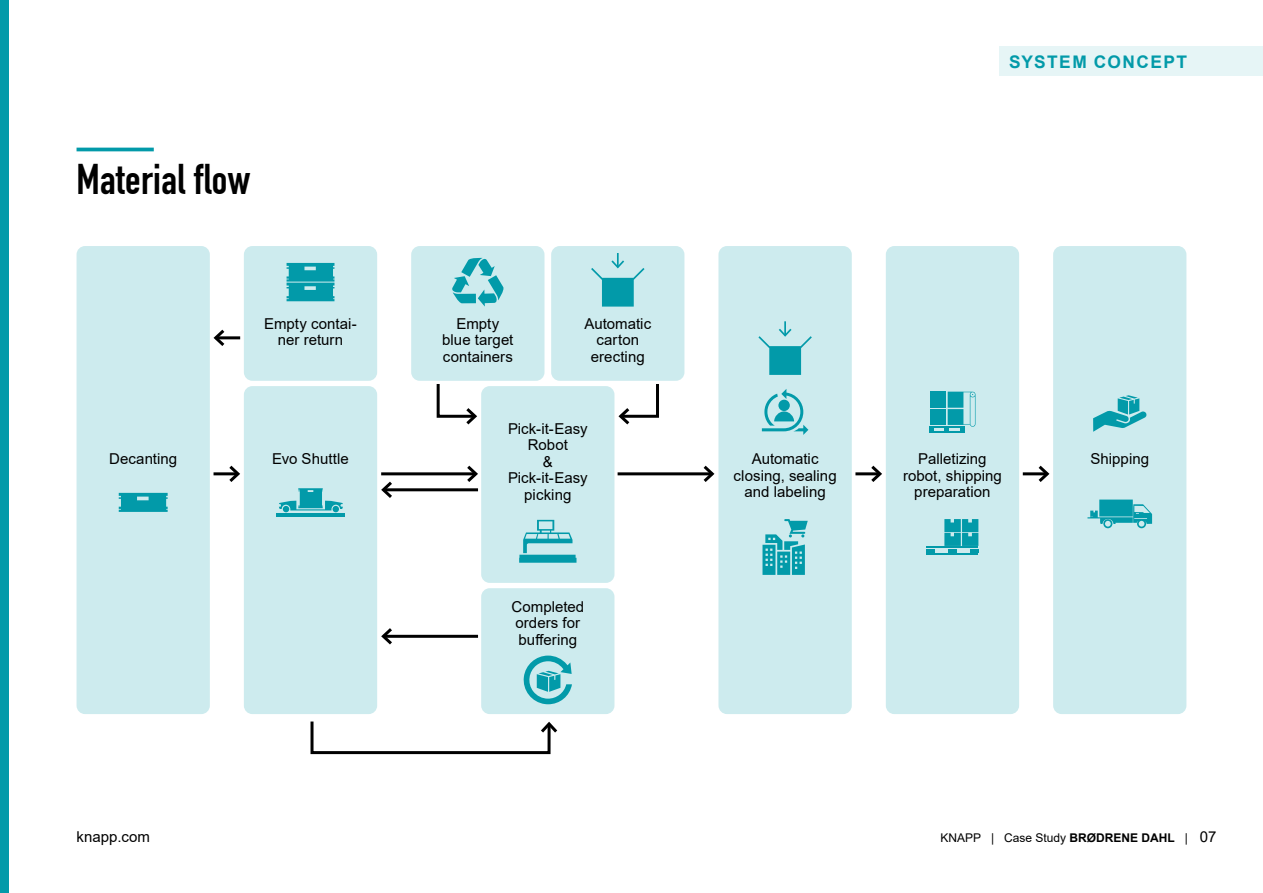
<style>
.page{position:relative;width:1263px;height:893px;background:#fff}
.page>*{position:absolute;margin:0;border:0;box-sizing:border-box;transform-origin:0 0}
.t1{font:42px "DIN Engschrift";letter-spacing:.01em;color:#000}
.t2{font:700 17.4px "Arial";letter-spacing:.08em;color:#029aa9}
.t3{font:15px/16.5px "Arial";letter-spacing:.005em;color:#000;text-align:center}
.t4{font:12px "Arial";color:#000}
.s1{font-weight:700}
.s2{font-size:15px}
</style>
<div class="page">
<div style="left:0;top:0;width:9px;height:893px;background:#029aa9"></div>
<div style="left:1000px;top:47px;width:263px;height:29px;background:#e6f5f6"></div>
<hr style="left:77px;top:148px;width:77px;height:3px;background:#029aa9">
<hr style="left:214px;top:472px;width:24px;height:3px;background:#000">
<svg style="left:226px;top:465px;width:14px;height:17px"></svg>
<hr style="left:855px;top:472px;width:25px;height:3px;background:#000">
<svg style="left:868px;top:465px;width:14px;height:17px"></svg>
<hr style="left:1023px;top:472px;width:24px;height:3px;background:#000">
<svg style="left:1035px;top:465px;width:15px;height:17px"></svg>
<hr style="left:381px;top:472px;width:95px;height:3px;background:#000">
<svg style="left:464px;top:465px;width:14px;height:17px"></svg>
<hr style="left:383px;top:488px;width:95px;height:3px;background:#000">
<svg style="left:381px;top:481px;width:14px;height:17px"></svg>
<hr style="left:216px;top:336px;width:24px;height:3px;background:#000">
<svg style="left:213px;top:329px;width:15px;height:17px"></svg>
<hr style="left:383px;top:635px;width:95px;height:3px;background:#000">
<svg style="left:381px;top:628px;width:14px;height:17px"></svg>
<hr style="left:618px;top:472px;width:94px;height:3px;background:#000">
<svg style="left:700px;top:465px;width:15px;height:17px"></svg>
<div style="left:77px;top:246px;width:133px;height:468px;background:#cdebee;border-radius:9px"></div>
<div style="left:244px;top:246px;width:133px;height:135px;background:#cdebee;border-radius:9px"></div>
<svg style="left:618px;top:384px;width:41px;height:41px"></svg>
<svg style="left:436px;top:384px;width:41px;height:41px"></svg>
<svg style="left:310px;top:721px;width:248px;height:34px"></svg>
<div style="left:244px;top:386px;width:133px;height:328px;background:#cdebee;border-radius:9px"></div>
<div style="left:481px;top:386px;width:133px;height:197px;background:#cdebee;border-radius:9px"></div>
<div style="left:481px;top:588px;width:133px;height:126px;background:#cdebee;border-radius:9px"></div>
<div style="left:551px;top:246px;width:133px;height:135px;background:#cdebee;border-radius:9px"></div>
<div style="left:411px;top:246px;width:133px;height:135px;background:#cdebee;border-radius:9px"></div>
<div style="left:886px;top:246px;width:133px;height:468px;background:#cdebee;border-radius:9px"></div>
<hr style="left:926px;top:547px;width:52px;height:1px;background:#029aa9">
<hr style="left:926px;top:553px;width:52px;height:2px;background:#029aa9">
<svg style="left:926px;top:549px;width:8px;height:4px"></svg>
<svg style="left:944px;top:519px;width:34px;height:34px"></svg>
<div style="left:1053px;top:246px;width:133px;height:468px;background:#cdebee;border-radius:9px"></div>
<div style="left:718px;top:246px;width:134px;height:468px;background:#cdebee;border-radius:9px"></div>
<svg style="left:119px;top:493px;width:49px;height:19px"></svg>
<svg style="left:287px;top:263px;width:47px;height:38px;background:#16a2b0"></svg>
<svg style="left:279px;top:488px;width:64px;height:24px"></svg>
<hr style="left:276px;top:513px;width:69px;height:3px;background:#029aa9">
<svg style="left:519px;top:520px;width:57px;height:43px"></svg>
<svg style="left:523px;top:656px;width:49px;height:48px"></svg>
<svg style="left:591px;top:253px;width:53px;height:54px"></svg>
<svg style="left:452px;top:257px;width:52px;height:50px"></svg>
<hr style="left:929px;top:426px;width:35px;height:1px;background:#029aa9">
<hr style="left:929px;top:432px;width:35px;height:1px;background:#029aa9">
<svg style="left:929px;top:428px;width:5px;height:3px"></svg>
<div style="left:930px;top:392px;width:16px;height:16px;background:#029aa9"></div>
<div style="left:930px;top:409px;width:16px;height:16px;background:#029aa9"></div>
<svg style="left:945px;top:392px;width:30px;height:39px"></svg>
<svg style="left:1087px;top:500px;width:65px;height:28px"></svg>
<svg style="left:1093px;top:395px;width:54px;height:37px"></svg>
<svg style="left:758px;top:321px;width:54px;height:54px"></svg>
<svg style="left:762px;top:389px;width:46px;height:46px"></svg>
<svg style="left:762px;top:519px;width:46px;height:56px"></svg>
<h1 class="t1" style="left:77px;top:155px;width:175px">Material flow</h1>
<p class="t3" style="left:109px;top:451px;width:70px">Decanting</p>
<p class="t3" style="left:264px;top:315px;width:94px">Empty contai&shy;ner return</p>
<p class="t3" style="left:272px;top:451px;width:78px">Evo Shuttle</p>
<p class="t2" style="left:1009px;top:49px;width:180px">SYSTEM CONCEPT</p>
<p class="t3" style="left:442px;top:315px;width:73px">Empty blue target containers</p>
<p class="t3" style="left:584px;top:315px;width:68px">Automatic carton erecting</p>
<p class="t3" style="left:508px;top:420px;width:81px">Pick-it-Easy<br>Robot<br>&amp;<br>Pick-it-Easy picking</p>
<p class="t3" style="left:511px;top:598px;width:74px;text-align:left">Completed orders for buffering</p>
<p class="t3" style="left:752px;top:451px;width:68px">Automatic</p>
<p class="t3" style="left:1090px;top:451px;width:60px">Shipping</p>
<p class="t3" style="left:734px;top:467px;width:105px">closing, sealing and labeling</p>
<p class="t3" style="left:903px;top:451px;width:100px">Palletizing robot, shipping preparation</p>
<p class="t3" style="left:77px;top:828px;width:75px">knapp.com</p>
<p class="t4" style="left:941px;top:829px;width:277px">KNAPP | Case Study <span class="s1">BRØDRENE DAHL</span> | <span class="s2">07</span></p>
</div>
